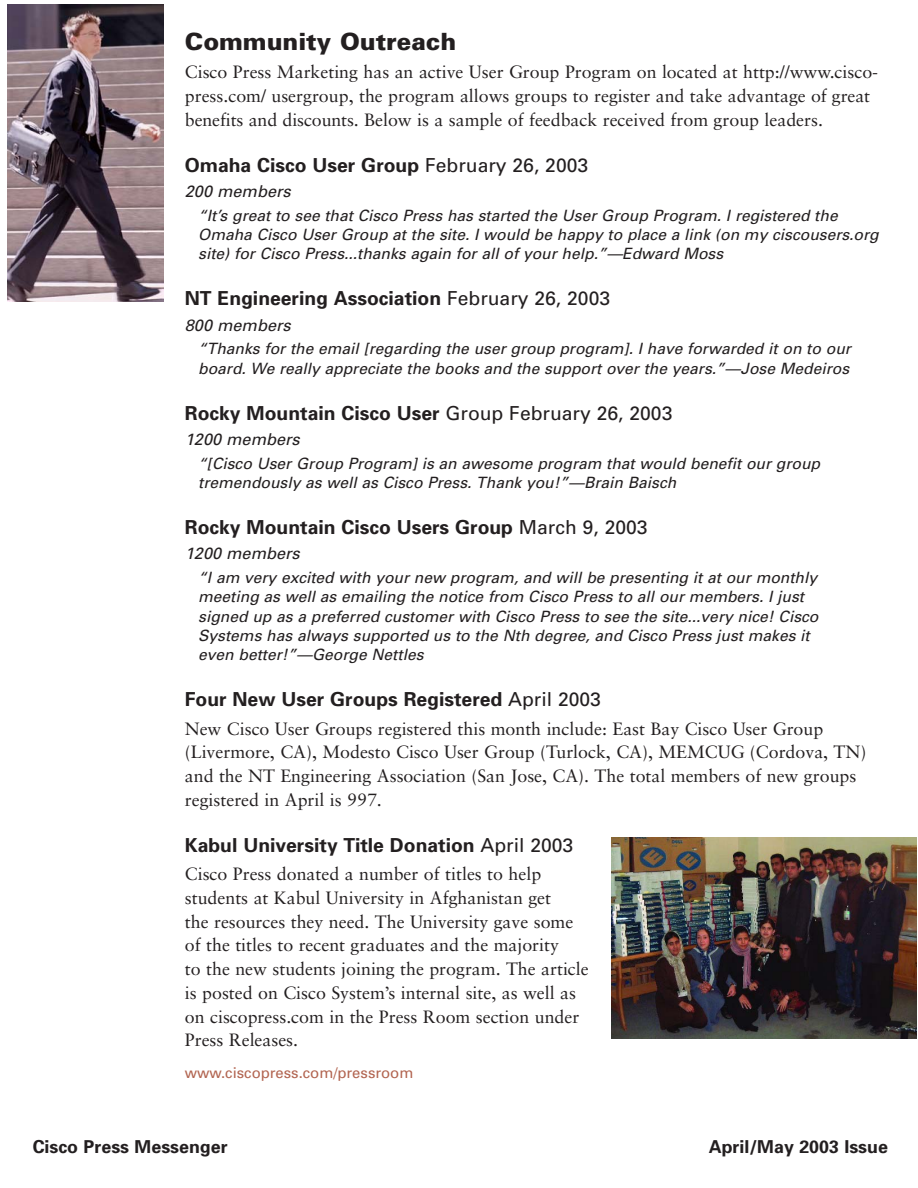
<style>
.page{position:relative;width:918px;height:1188px;background:#fff}
.page>*{position:absolute;margin:0;border:0;box-sizing:border-box;transform-origin:0 0}
.t1{font:900 23.7px "Univers";color:#231f20}
.t2{font:700 19.35px "Univers";color:#231f20}
.t3{font:17.85px/23.7px "Sabon";color:#231f20}
.t4{font:700 17.85px "Univers";color:#231f20}
.t5{font:italic 16.35px "Univers";color:#231f20}
.t6{font:italic 15.6px/19.4px "Univers";color:#231f20}
.t7{font:14.85px "Univers";color:#b26551}
.s1{font-weight:400}
</style>
<div class="page">
<img style="left:7px;top:4px;width:156px;height:297px">
<img style="left:612px;top:838px;width:304px;height:201px">
<h1 class="t1" style="left:185px;top:33px;width:273px">Community Outreach</h1>
<p class="t3" style="left:185px;top:62px;width:695px">Cisco Press Marketing has an active User Group Program on located at http://www.cisco&shy;press.com/ usergroup, the program allows groups to register and take advantage of great benefits and discounts. Below is a sample of feedback received from group leaders.</p>
<p class="t2" style="left:185px;top:158px;width:405px">Omaha Cisco User Group <span class="s1">February 26, 2003</span></p>
<p class="t5" style="left:185px;top:185px;width:107px">200 members</p>
<p class="t6" style="left:198px;top:207px;width:682px">“It’s great to see that Cisco Press has started the User Group Program. I registered the<br>Omaha Cisco User Group at the site. I would be happy to place a link (on my ciscousers.org site) for Cisco Press...thanks again for all of your help.”—Edward Moss</p>
<p class="t2" style="left:185px;top:291px;width:427px">NT Engineering Association <span class="s1">February 26, 2003</span></p>
<p class="t5" style="left:185px;top:319px;width:107px">800 members</p>
<p class="t6" style="left:198px;top:341px;width:654px">“Thanks for the email [regarding the user group program]. I have forwarded it on to our board. We really appreciate the books and the support over the years.”—Jose Medeiros</p>
<p class="t2" style="left:185px;top:406px;width:489px">Rocky Mountain Cisco User <span class="s1">Group February 26, 2003</span></p>
<p class="t5" style="left:185px;top:433px;width:116px">1200 members</p>
<p class="t6" style="left:198px;top:455px;width:623px">“[Cisco User Group Program] is an awesome program that would benefit our group tremendously as well as Cisco Press. Thank you!”—Brain Baisch</p>
<p class="t2" style="left:185px;top:520px;width:464px">Rocky Mountain Cisco Users Group <span class="s1">March 9, 2003</span></p>
<p class="t5" style="left:185px;top:548px;width:116px">1200 members</p>
<p class="t6" style="left:198px;top:569px;width:622px">“I am very excited with your new program, and will be presenting it at our monthly meeting as well as emailing the notice from Cisco Press to all our members. I just signed up as a preferred customer with Cisco Press to see the site...very nice! Cisco Systems has always supported us to the Nth degree, and Cisco Press just makes it even better!”—George Nettles</p>
<p class="t2" style="left:185px;top:692px;width:418px">Four New User Groups Registered <span class="s1">April 2003</span></p>
<p class="t3" style="left:185px;top:718px;width:683px">New Cisco User Groups registered this month include: East Bay Cisco User Group (Livermore, CA), Modesto Cisco User Group (Turlock, CA), MEMCUG (Cordova, TN) and the NT Engineering Association (San Jose, CA). The total members of new groups registered in April is 997.</p>
<p class="t2" style="left:185px;top:838px;width:390px">Kabul University Title Donation <span class="s1">April 2003</span></p>
<p class="t3" style="left:185px;top:864px;width:405px">Cisco Press donated a number of titles to help students at Kabul University in Afghanistan get<br>the resources they need. The University gave some of the titles to recent graduates and the majority<br>to the new students joining the program. The article is posted on Cisco System’s internal site, as well as on ciscopress.com in the Press Room section under Press Releases.</p>
<p class="t7" style="left:185px;top:1067px;width:230px">www.ciscopress.com/pressroom</p>
<p class="t4" style="left:33px;top:1141px;width:197px">Cisco Press Messenger</p>
<p class="t4" style="left:709px;top:1141px;width:181px">April/May 2003 Issue</p>
</div>
